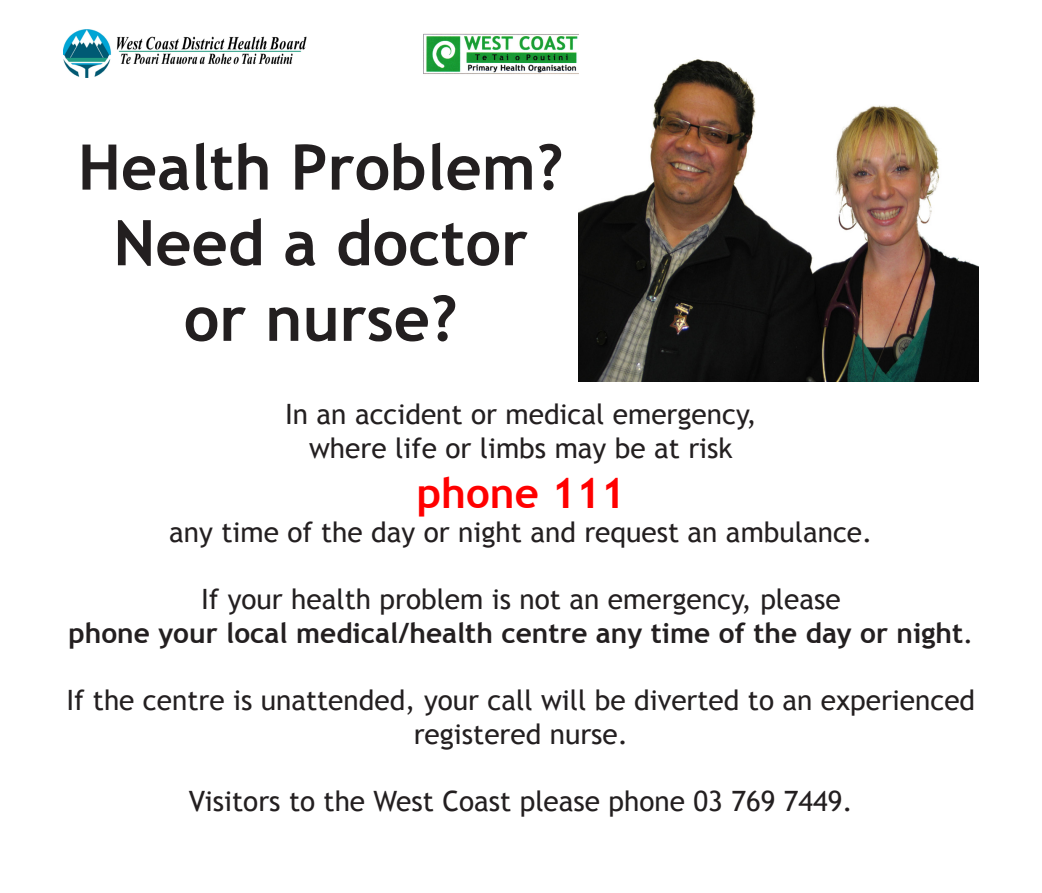
<style>
.page{position:relative;width:1042px;height:893px;background:#fff}
.page>*{position:absolute;margin:0;border:0;box-sizing:border-box;transform-origin:0 0}
.t1{font:700 63px "Trebuchet MS";color:#231f20}
.t2{font:700 42px "Trebuchet MS";color:#f00}
.t3{font:28px/33.6px "Trebuchet MS";color:#231f20;text-align:center}
.t4{font:700 28px "Trebuchet MS";color:#231f20}
.s1{font-weight:400}
</style>
<div class="page">
<img style="left:578px;top:59px;width:401px;height:322px">
<img style="left:423px;top:33px;width:155px;height:41px">
<img style="left:63px;top:30px;width:244px;height:48px">
<p class="t1" style="left:78px;top:128px;width:487px">Health Problem?</p>
<p class="t1" style="left:113px;top:203px;width:416px">Need a doctor</p>
<p class="t1" style="left:184px;top:279px;width:275px">or nurse?</p>
<p class="t3" style="left:285px;top:398px;width:473px">In an accident or medical emergency,</p>
<p class="t3" style="left:309px;top:432px;width:425px">where life or limbs may be at risk</p>
<p class="t2" style="left:417px;top:467px;width:210px">phone 111</p>
<p class="t3" style="left:169px;top:516px;width:705px">any time of the day or night and request an ambulance.</p>
<p class="t3" style="left:201px;top:583px;width:641px">If your health problem is not an emergency, please</p>
<p class="t4" style="left:68px;top:615px;width:906px">phone your local medical/health centre any time of the day or night<span class="s1">.</span></p>
<p class="t3" style="left:66px;top:684px;width:910px">If the centre is unattended, your call will be diverted to an experienced registered nurse.</p>
<p class="t3" style="left:189px;top:784px;width:665px">Visitors to the West Coast please phone 03 769 7449.</p>
</div>
